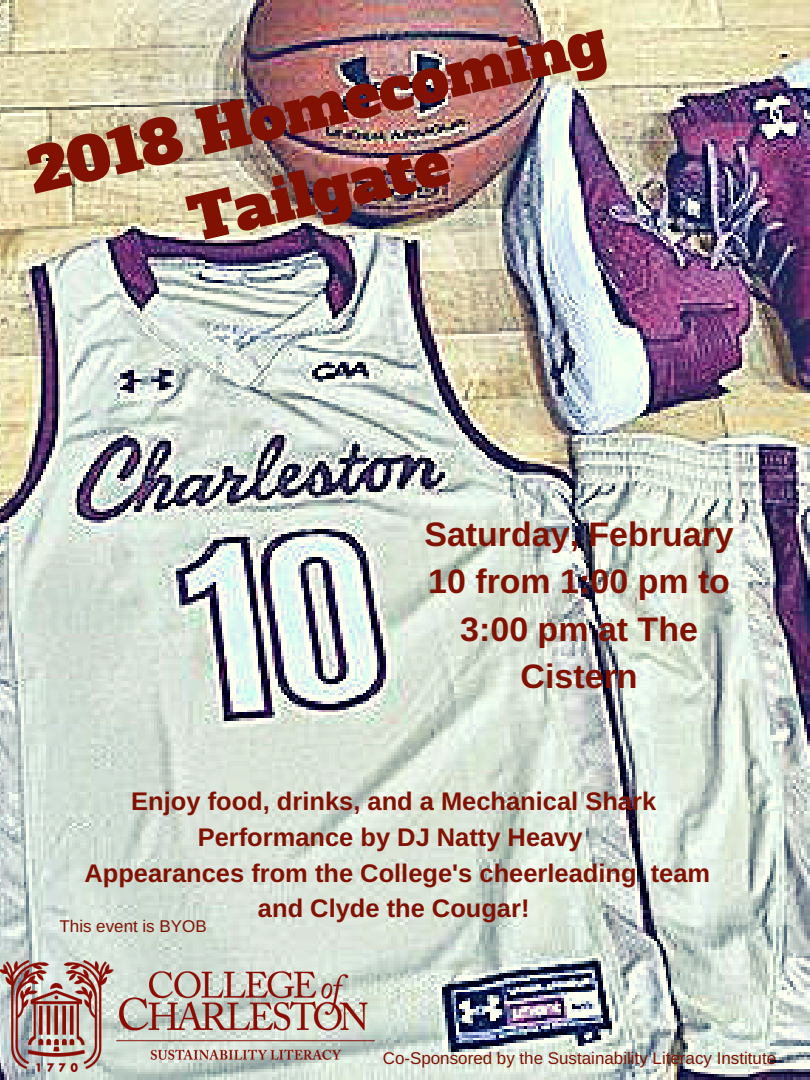
<style>
.page{position:relative;width:810px;height:1080px;background:#fff}
.page>*{position:absolute;margin:0;border:0;box-sizing:border-box;transform-origin:0 0}
.t1{font:59.44px/82.9px "Alfa Slab One";color:#811102}
.t2{font:700 33.94px/47.4px "Arimo";color:#811102;text-align:center}
.t3{font:700 25.44px/35.6px "Arimo";color:#811102;text-align:center}
.t4{font:17px "Arimo";color:#811102}
</style>
<div class="page">
<img style="left:0;top:0;width:810px;height:1080px">
<img style="left:0;top:961px;width:375px;height:110px">
<h1 class="t1" style="left:162px;top:101px;width:447px;text-indent:-145px;rotate:-13deg">2018 Homecoming<br>Tailgate</h1>
<h2 class="t2" style="left:424px;top:511px;width:311px">Saturday, February<br>10 from 1:00 pm to<br>3:00 pm at The<br>Cistern</h2>
<p class="t3" style="left:84px;top:784px;width:627px">Enjoy food, drinks, and a Mechanical Shark Performance by DJ Natty Heavy<br>Appearances from the College's cheerleading team and Clyde the Cougar!</p>
<p class="t4" style="left:60px;top:916px;width:149px">This event is BYOB</p>
<p class="t4" style="left:383px;top:1048px;width:395px">Co-Sponsored by the Sustainability Literacy Institute</p>
</div>
